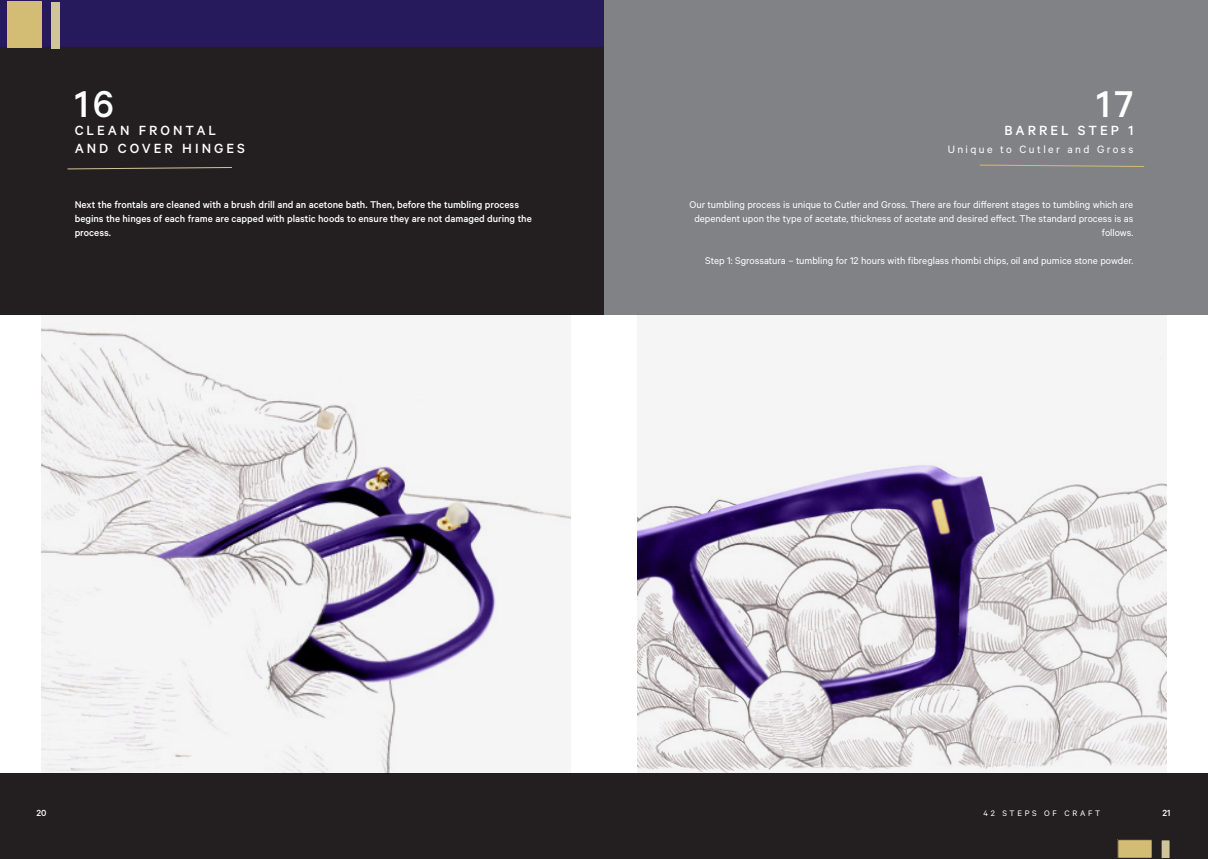
<style>
.page{position:relative;width:1208px;height:859px;background:#fff}
.page>*{position:absolute;margin:0;border:0;box-sizing:border-box;transform-origin:0 0}
.t1{font:500 42px "Calibre";color:#fff}
.t2{font:500 15px "Calibre";letter-spacing:.2em;color:#fff}
.t3{font:12px "Calibre";letter-spacing:.2em;color:#fff}
.t4{font:11px/14px "Calibre";color:#fff;text-align:right}
.t5{font:500 11px/14px "Calibre";letter-spacing:-.005em;color:#fff}
.t6{font:500 10px "Calibre";color:#fff}
.t7{font:9px "Calibre";letter-spacing:.3em;color:#fff}
</style>
<div class="page">
<div style="left:0;top:774px;width:1208px;height:85px;background:#231f20"></div>
<div style="left:0;top:0;width:604px;height:315px;background:#231f20"></div>
<div style="left:0;top:0;width:604px;height:47px;background:#271a5c"></div>
<img style="left:42px;top:315px;width:529px;height:459px">
<div style="left:604px;top:0;width:604px;height:315px;background:#808285"></div>
<img style="left:637px;top:356px;width:529px;height:417px">
<div style="left:8px;top:1px;width:34px;height:47px;background:#d3bd75"></div>
<div style="left:51px;top:2px;width:9px;height:47px;background:#d0c599"></div>
<svg style="left:67px;top:167px;width:165px;height:3px"></svg>
<svg style="left:979px;top:164px;width:166px;height:3px"></svg>
<div style="left:1117px;top:840px;width:35px;height:18px;background:#d3bd75"></div>
<div style="left:1117px;top:839px;width:35px;height:20px;border:1px solid #231f20"></div>
<div style="left:1161px;top:840px;width:9px;height:18px;background:#d0c599"></div>
<div style="left:1160px;top:839px;width:10px;height:20px;border:1px solid #231f20"></div>
<p class="t1" style="left:75px;top:79px;width:41px">16</p>
<p class="t1" style="left:1096px;top:79px;width:38px">17</p>
<p class="t2" style="left:75px;top:121px;width:143px">CLEAN FRONTAL</p>
<p class="t2" style="left:75px;top:139px;width:172px">AND COVER HINGES</p>
<p class="t2" style="left:1004px;top:121px;width:130px">BARREL STEP 1</p>
<p class="t3" style="left:947px;top:142px;width:187px">Unique to Cutler and Gross</p>
<p class="t5" style="left:75px;top:197px;width:458px">Next the frontals are cleaned with a brush drill and an acetone bath. Then, before the tumbling process begins the hinges of each frame are capped with plastic hoods to ensure they are not damaged during the process.</p>
<p class="t4" style="left:689px;top:197px;width:445px">Our tumbling process is unique to Cutler and Gross. There are four different stages to tumbling which are dependent upon the type of acetate, thickness of acetate and desired effect. The standard process is as follows.</p>
<p class="t4" style="left:705px;top:253px;width:430px">Step 1: Sgrossatura – tumbling for 12 hours with fibreglass rhombi chips, oil and pumice stone powder.</p>
<p class="t6" style="left:37px;top:807px;width:12px">20</p>
<p class="t7" style="left:983px;top:807px;width:118px">42 STEPS OF CRAFT</p>
<p class="t6" style="left:1162px;top:807px;width:9px">21</p>
</div>
